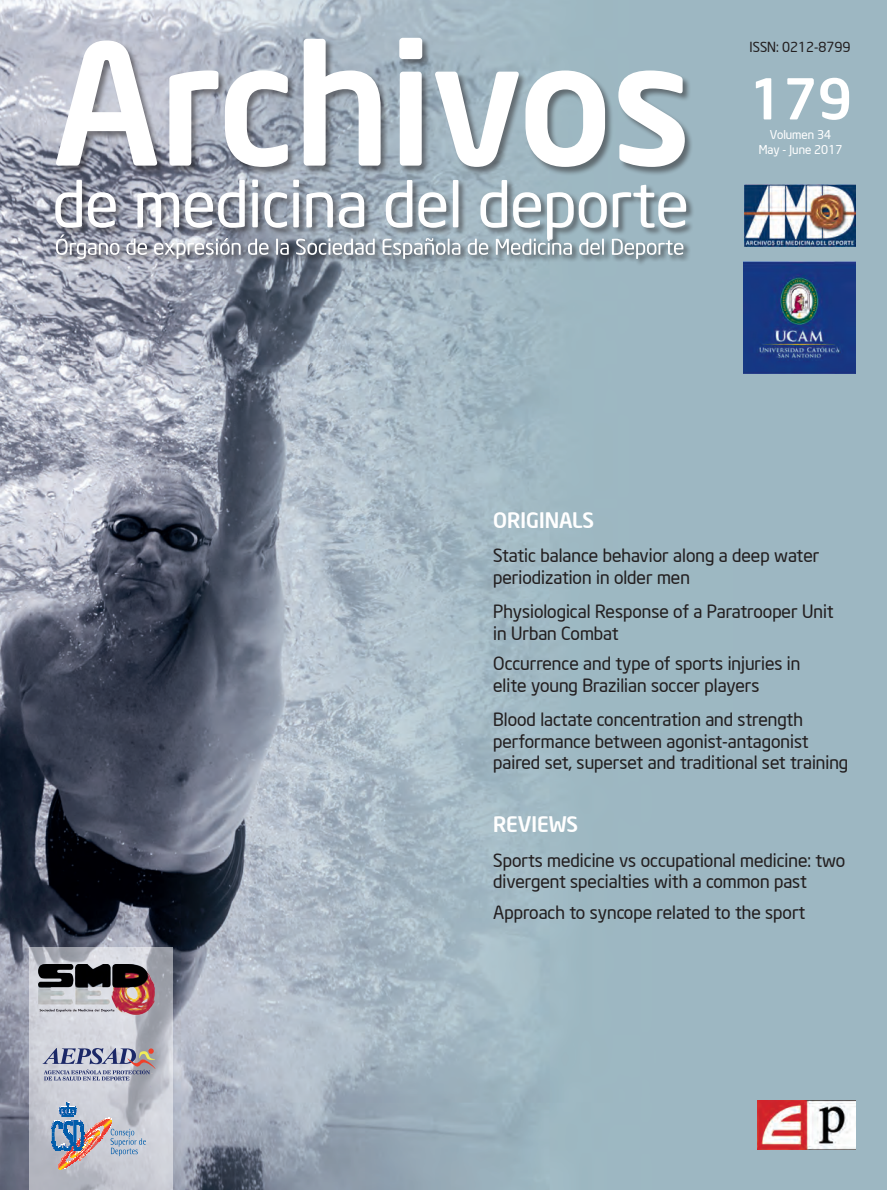
<style>
.page{position:relative;width:887px;height:1190px;background:#fff}
.page>*{position:absolute;margin:0;border:0;box-sizing:border-box;transform-origin:0 0}
.t1{font:500 55.5px "Neo Sans Intel";color:#fff}
.t2{font:500 21px "Neo Sans Intel";color:#fff}
.t3{font:18px/21.6px "Neo Sans Intel";color:#231f20}
.t4{font:13.65px "Neo Sans Intel";color:#231f20}
.t5{font:12px/15px "Neo Sans Intel";color:#fff;text-align:center}
</style>
<div class="page">
<img style="left:0;top:0;width:887px;height:1189px">
<div style="left:56px;top:37px;width:638px;height:139px;background:#231f20;opacity:.5"></div>
<svg style="left:56px;top:38px;width:629px;height:129px"></svg>
<div style="left:54px;top:233px;width:637px;height:33px;background:#231f20;opacity:.77"></div>
<svg style="left:55px;top:179px;width:631px;height:80px"></svg>
<img style="left:744px;top:185px;width:112px;height:61px">
<img style="left:743px;top:261px;width:113px;height:112px">
<img style="left:757px;top:1100px;width:98px;height:49px">
<svg style="left:29px;top:946px;width:144px;height:243px;background:#c2c4cd"></svg>
<svg style="left:52px;top:1102px;width:94px;height:67px;background:#b0afbb"></svg>
<svg style="left:43px;top:1047px;width:113px;height:33px;background:#a3a3b5"></svg>
<img style="left:39px;top:964px;width:116px;height:50px">
<p class="t4" style="left:750px;top:38px;width:102px">ISSN: 0212-8799</p>
<p class="t1" style="left:749px;top:64px;width:104px">179</p>
<p class="t5" style="left:759px;top:127px;width:85px">Volumen 34<br>May - June 2017</p>
<p class="t2" style="left:493px;top:506px;width:103px">ORIGINALS</p>
<p class="t3" style="left:493px;top:544px;width:328px">Static balance behavior along a deep water periodization in older men</p>
<p class="t3" style="left:493px;top:600px;width:342px">Physiological Response of a Paratrooper Unit in Urban Combat</p>
<p class="t3" style="left:493px;top:652px;width:309px">Occurrence and type of sports injuries in elite young Brazilian soccer players</p>
<p class="t3" style="left:493px;top:708px;width:357px">Blood lactate concentration and strength performance between agonist-antagonist paired set, superset and traditional set training</p>
<p class="t2" style="left:493px;top:811px;width:86px">REVIEWS</p>
<p class="t3" style="left:493px;top:848px;width:354px">Sports medicine vs occupational medicine: two divergent specialties with a common past</p>
<p class="t3" style="left:493px;top:900px;width:314px">Approach to syncope related to the sport</p>
</div>
